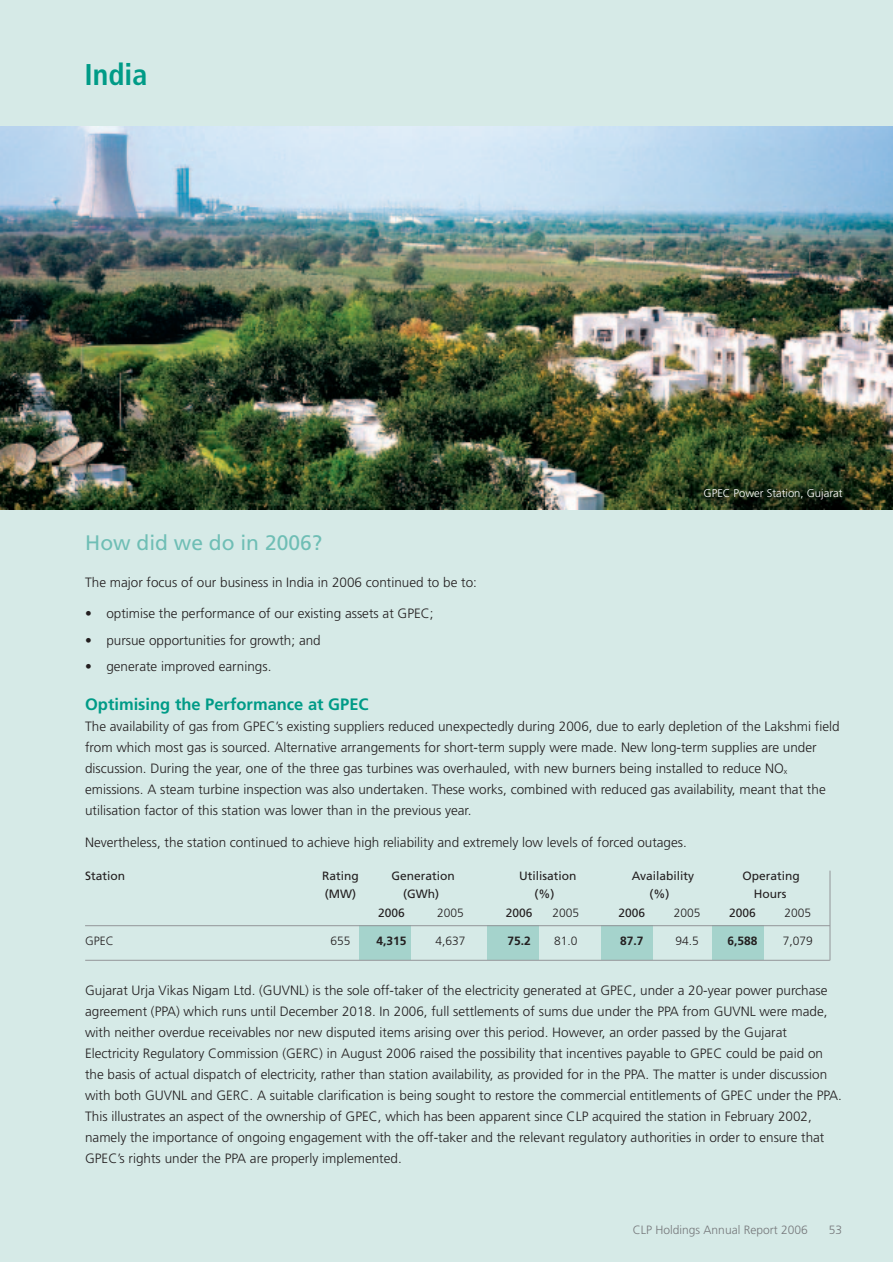
<style>
.page{position:relative;width:893px;height:1262px;background:#fff}
.page>*{position:absolute;margin:0;border:0;box-sizing:border-box;transform-origin:0 0}
.t1{font:700 condensed 30px "Frutiger";color:#009b87}
.t2{font:21px "Frutiger";color:#6fbeb5}
.t3{font:700 16.5px "Frutiger";color:#009b87}
.t4{font:300 13.5px/21px "Frutiger";color:#231f20}
.t5{font:12px "Frutiger";color:#231f20}
.t6{font:300 12px "Frutiger";color:#231f20}
.t7{font:300 12px "Frutiger";color:#76787b}
.t8{font:700 12px "Frutiger";color:#231f20}
.t9{font:300 11.25px "Frutiger";color:#fff}
</style>
<div class="page">
<div style="left:0;top:0;width:892px;height:1261px;background:#d6eae7"></div>
<img style="left:0;top:126px;width:892px;height:383px">
<hr style="left:829px;top:870px;width:1px;height:90px;background:#939598">
<div style="left:712px;top:925px;width:51px;height:35px;background:#a5d3cc"></div>
<div style="left:601px;top:925px;width:51px;height:35px;background:#a5d3cc"></div>
<div style="left:487px;top:925px;width:51px;height:35px;background:#a5d3cc"></div>
<div style="left:360px;top:925px;width:51px;height:34px;background:#a5d3cc"></div>
<hr style="left:85px;top:925px;width:744px;height:1px;background:#939598">
<hr style="left:85px;top:960px;width:744px;height:1px;background:#939598">
<h1 class="t1" style="left:84px;top:63px;width:64px">India</h1>
<h2 class="t2" style="left:85px;top:535px;width:238px">How did we do in 2006?</h2>
<p class="t9" style="left:703px;top:488px;width:140px">GPEC Power Station, Gujarat</p>
<p class="t4" style="left:85px;top:573px;width:393px">The major focus of our business in India in 2006 continued to be to:</p>
<p class="t4" style="left:85px;top:604px;width:350px">• optimise the performance of our existing assets at GPEC;</p>
<p class="t4" style="left:85px;top:630px;width:237px">• pursue opportunities for growth; and</p>
<p class="t4" style="left:85px;top:657px;width:188px">• generate improved earnings.</p>
<p class="t3" style="left:85px;top:699px;width:285px">Optimising the Performance at GPEC</p>
<p class="t4" style="left:85px;top:717px;width:756px">The availability of gas from GPEC’s existing suppliers reduced unexpectedly during 2006, due to early depletion of the Lakshmi field from which most gas is sourced. Alternative arrangements for short-term supply were made. New long-term supplies are under discussion. During the year, one of the three gas turbines was overhauled, with new burners being installed to reduce NO<sub>x </sub>emissions. A steam turbine inspection was also undertaken. These works, combined with reduced gas availability, meant that the utilisation factor of this station was lower than in the previous year.</p>
<p class="t4" style="left:85px;top:832px;width:603px">Nevertheless, the station continued to achieve high reliability and extremely low levels of forced outages.</p>
<p class="t5" style="left:85px;top:871px;width:42px">Station</p>
<p class="t5" style="left:322px;top:871px;width:38px">Rating</p>
<p class="t5" style="left:391px;top:871px;width:65px">Generation</p>
<p class="t5" style="left:519px;top:871px;width:59px">Utilisation</p>
<p class="t5" style="left:632px;top:871px;width:64px">Availability</p>
<p class="t5" style="left:742px;top:871px;width:59px">Operating</p>
<p class="t5" style="left:325px;top:889px;width:33px">(MW)</p>
<p class="t5" style="left:403px;top:889px;width:38px">(GWh)</p>
<p class="t5" style="left:534px;top:889px;width:21px">(%)</p>
<p class="t5" style="left:649px;top:889px;width:21px">(%)</p>
<p class="t5" style="left:753px;top:889px;width:34px">Hours</p>
<p class="t5" style="left:378px;top:907px;width:28px">2006</p>
<p class="t6" style="left:437px;top:907px;width:28px">2005</p>
<p class="t5" style="left:505px;top:907px;width:28px">2006</p>
<p class="t6" style="left:552px;top:907px;width:28px">2005</p>
<p class="t5" style="left:618px;top:907px;width:28px">2006</p>
<p class="t6" style="left:673px;top:907px;width:28px">2005</p>
<p class="t5" style="left:729px;top:907px;width:28px">2006</p>
<p class="t6" style="left:784px;top:907px;width:28px">2005</p>
<p class="t6" style="left:85px;top:936px;width:30px">GPEC</p>
<p class="t6" style="left:330px;top:936px;width:22px">655</p>
<p class="t8" style="left:376px;top:936px;width:32px">4,315</p>
<p class="t6" style="left:435px;top:936px;width:32px">4,637</p>
<p class="t8" style="left:507px;top:936px;width:25px">75.2</p>
<p class="t6" style="left:554px;top:936px;width:25px">81.0</p>
<p class="t8" style="left:620px;top:936px;width:25px">87.7</p>
<p class="t6" style="left:675px;top:936px;width:25px">94.5</p>
<p class="t8" style="left:727px;top:936px;width:32px">6,588</p>
<p class="t6" style="left:782px;top:936px;width:32px">7,079</p>
<p class="t4" style="left:85px;top:980px;width:758px">Gujarat Urja Vikas Nigam Ltd. (GUVNL) is the sole off-taker of the electricity generated at GPEC, under a 20-year power purchase agreement (PPA) which runs until December 2018. In 2006, full settlements of sums due under the PPA from GUVNL were made, with neither overdue receivables nor new disputed items arising over this period. However, an order passed by the Gujarat Electricity Regulatory Commission (GERC) in August 2006 raised the possibility that incentives payable to GPEC could be paid on the basis of actual dispatch of electricity, rather than station availability, as provided for in the PPA. The matter is under discussion with both GUVNL and GERC. A suitable clarification is being sought to restore the commercial entitlements of GPEC under the PPA.<br>This illustrates an aspect of the ownership of GPEC, which has been apparent since CLP acquired the station in February 2002, namely the importance of ongoing engagement with the off-taker and the relevant regulatory authorities in order to ensure that GPEC’s rights under the PPA are properly implemented.</p>
<p class="t7" style="left:633px;top:1225px;width:176px">CLP Holdings Annual Report 2006</p>
<p class="t7" style="left:828px;top:1225px;width:15px">53</p>
</div>
